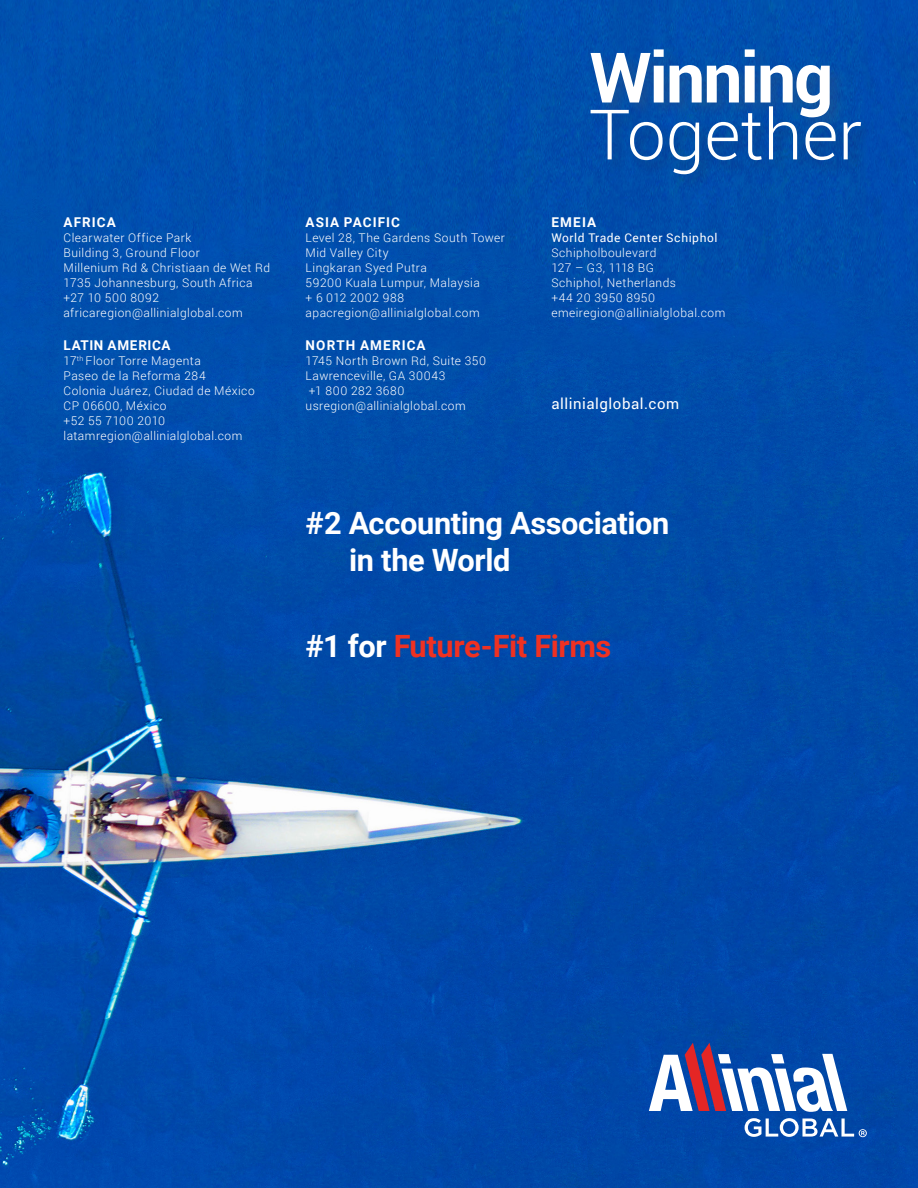
<style>
.page{position:relative;width:918px;height:1188px;background:#fff}
.page>*{position:absolute;margin:0;border:0;box-sizing:border-box;transform-origin:0 0}
.subhead{font:700 30.75px/37.3px "Roboto";letter-spacing:-.01em;color:#fff}
.subhead-2{font:700 30.75px "Roboto";letter-spacing:-.015em;color:#ef3122}
.t1{font:15px "Roboto";letter-spacing:.035em;color:#fff}
.t2{font:700 13.5px "Roboto";letter-spacing:.08em;color:#fff}
.t3{font:700 13.5px "Roboto";letter-spacing:.045em;color:#fff}
.t4{font:300 12px/15px "Roboto";letter-spacing:.04em;color:#fff}
.s1{font-weight:400}
.s2{color:#fff}
</style>
<div class="page">
<img style="left:0;top:0;width:918px;height:1188px">
<svg style="left:649px;top:1043px;width:198px;height:69px"></svg>
<svg style="left:745px;top:1118px;width:122px;height:19px"></svg>
<div style="left:587px;top:45px;width:260px;height:90px;background:#0050ad"></div>
<div style="left:587px;top:103px;width:291px;height:89px;background:#004dab"></div>
<svg style="left:591px;top:49px;width:270px;height:125px"></svg>
<p class="t2" style="left:64px;top:213px;width:54px">AFRICA</p>
<p class="t4" style="left:64px;top:230px;width:208px">Clearwater Office Park<br>Building 3, Ground Floor<br>Millenium Rd &amp; Christiaan de Wet Rd<br>1735 Johannesburg, South Africa +27 10 500 8092 africaregion@allinialglobal.com</p>
<p class="t3" style="left:64px;top:336px;width:108px">LATIN AMERICA</p>
<p class="t4" style="left:64px;top:353px;width:193px">17<sup>th</sup> Floor Torre Magenta<br>Paseo de la Reforma 284<br>Colonia Juárez, Ciudad de México<br>CP 06600, México<br>+52 55 7100 2010 latamregion@allinialglobal.com</p>
<p class="t2" style="left:306px;top:213px;width:96px">ASIA PACIFIC</p>
<p class="t4" style="left:306px;top:230px;width:201px">Level 28, The Gardens South Tower<br>Mid Valley City<br>Lingkaran Syed Putra<br>59200 Kuala Lumpur, Malaysia<br>+ 6 012 2002 988 apacregion@allinialglobal.com</p>
<p class="t2" style="left:306px;top:336px;width:122px">NORTH AMERICA</p>
<p class="t4" style="left:306px;top:353px;width:182px">1745 North Brown Rd, Suite 350<br>Lawrenceville, GA 30043<br>+1 800 282 3680 usregion@allinialglobal.com</p>
<p class="t2" style="left:551px;top:213px;width:46px">EMEIA</p>
<p class="t4" style="left:551px;top:230px;width:176px"><span class="s1">World Trade Center Schiphol<br></span>Schipholboulevard<br>127 – G3, 1118 BG<br>Schiphol, Netherlands<br>+44 20 3950 8950 emeiregion@allinialglobal.com</p>
<p class="t1" style="left:551px;top:393px;width:130px">allinialglobal.com</p>
<p class="subhead" style="left:349px;top:503px;width:322px;text-indent:-44px">#2 Accounting Association in the World</p>
<p class="subhead-2" style="left:306px;top:624px;width:307px"><span class="s2">#1 for</span> Future-Fit Firms</p>
</div>
